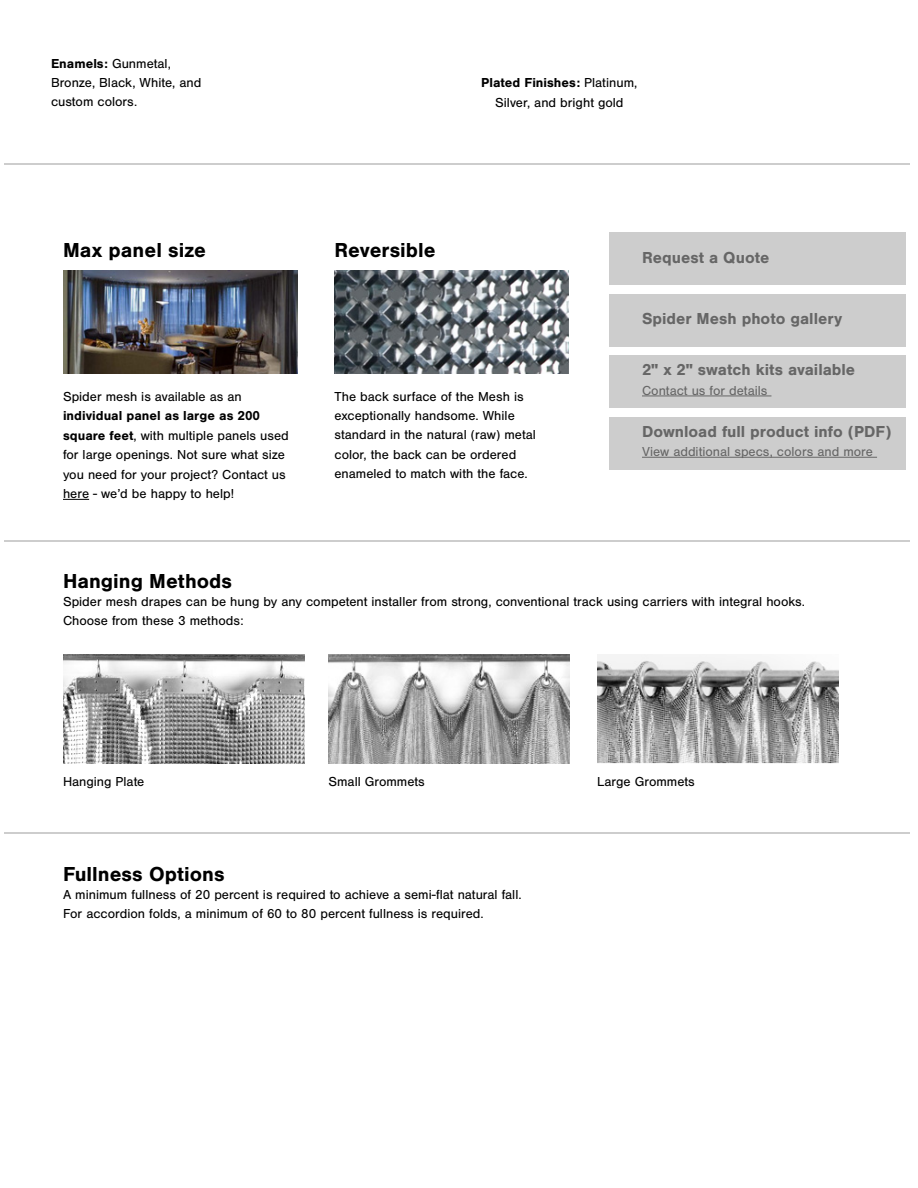
<style>
.page{position:relative;width:918px;height:1188px;background:#fff}
.page>*{position:absolute;margin:0;border:0;box-sizing:border-box;transform-origin:0 0}
.t1{font:700 21px "Nimbus San";color:#000}
.t2{font:700 16.5px "Nimbus San";color:#666}
.t3{font:13.5px/19.5px "Nimbus San";color:#000}
.t4{font:13.5px "Nimbus San";color:#666}
.s1{font-weight:700}
</style>
<div class="page">
<hr style="left:4px;top:164px;width:906px;height:1px;background:#cdcdcd">
<img style="left:63px;top:270px;width:234px;height:104px">
<svg style="left:63px;top:499px;width:26px;height:1px"></svg>
<img style="left:334px;top:270px;width:235px;height:104px">
<div style="left:609px;top:232px;width:297px;height:53px;background:#cdcdcd"></div>
<div style="left:609px;top:294px;width:297px;height:52px;background:#cdcdcd"></div>
<div style="left:609px;top:356px;width:297px;height:52px;background:#cdcdcd"></div>
<hr style="left:642px;top:396px;width:129px;height:1px;background:#666">
<div style="left:609px;top:417px;width:297px;height:53px;background:#cdcdcd"></div>
<hr style="left:642px;top:457px;width:235px;height:1px;background:#666">
<hr style="left:4px;top:540px;width:906px;height:2px;background:#cdcdcd">
<img style="left:63px;top:654px;width:241px;height:110px">
<img style="left:328px;top:654px;width:242px;height:110px">
<img style="left:597px;top:654px;width:241px;height:110px">
<hr style="left:4px;top:832px;width:906px;height:2px;background:#cdcdcd">
<p class="t3" style="left:51px;top:53px;width:152px"><span class="s1">Enamels:</span> Gunmetal,<br>Bronze, Black, White, and custom colors.</p>
<p class="t3" style="left:481px;top:73px;width:158px;text-align:center"><span class="s1">Plated Finishes:</span> Platinum,<br>Silver, and bright gold</p>
<h1 class="t1" style="left:63px;top:238px;width:145px">Max panel size</h1>
<h1 class="t1" style="left:334px;top:238px;width:103px">Reversible</h1>
<p class="t3" style="left:63px;top:386px;width:180px">Spider mesh is available as an</p>
<p class="t3" style="left:63px;top:406px;width:227px"><span class="s1">individual panel as large as 200 square feet</span>, with multiple panels used for large openings. Not sure what size you need for your project? Contact us here - we’d be happy to help!</p>
<p class="t3" style="left:334px;top:386px;width:203px">The back surface of the Mesh is exceptionally handsome. While standard in the natural (raw) metal color, the back can be ordered enameled to match with the face.</p>
<p class="t2" style="left:642px;top:248px;width:129px">Request a Quote</p>
<p class="t2" style="left:642px;top:309px;width:202px">Spider Mesh photo gallery</p>
<p class="t2" style="left:642px;top:360px;width:215px">2" x 2" swatch kits available</p>
<p class="t4" style="left:642px;top:383px;width:127px">Contact us for details</p>
<p class="t2" style="left:642px;top:422px;width:251px">Download full product info (PDF)</p>
<p class="t4" style="left:642px;top:444px;width:233px">View additional specs, colors and more</p>
<h1 class="t1" style="left:63px;top:569px;width:171px">Hanging Methods</h1>
<p class="t3" style="left:63px;top:592px;width:744px">Spider mesh drapes can be hung by any competent installer from strong, conventional track using carriers with integral hooks.<br>Choose from these 3 methods:</p>
<p class="t3" style="left:63px;top:772px;width:83px">Hanging Plate</p>
<p class="t3" style="left:328px;top:772px;width:98px">Small Grommets</p>
<p class="t3" style="left:597px;top:772px;width:99px">Large Grommets</p>
<h1 class="t1" style="left:63px;top:862px;width:163px">Fullness Options</h1>
<p class="t3" style="left:63px;top:884px;width:460px">A minimum fullness of 20 percent is required to achieve a semi-flat natural fall.<br>For accordion folds, a minimum of 60 to 80 percent fullness is required.</p>
</div>
